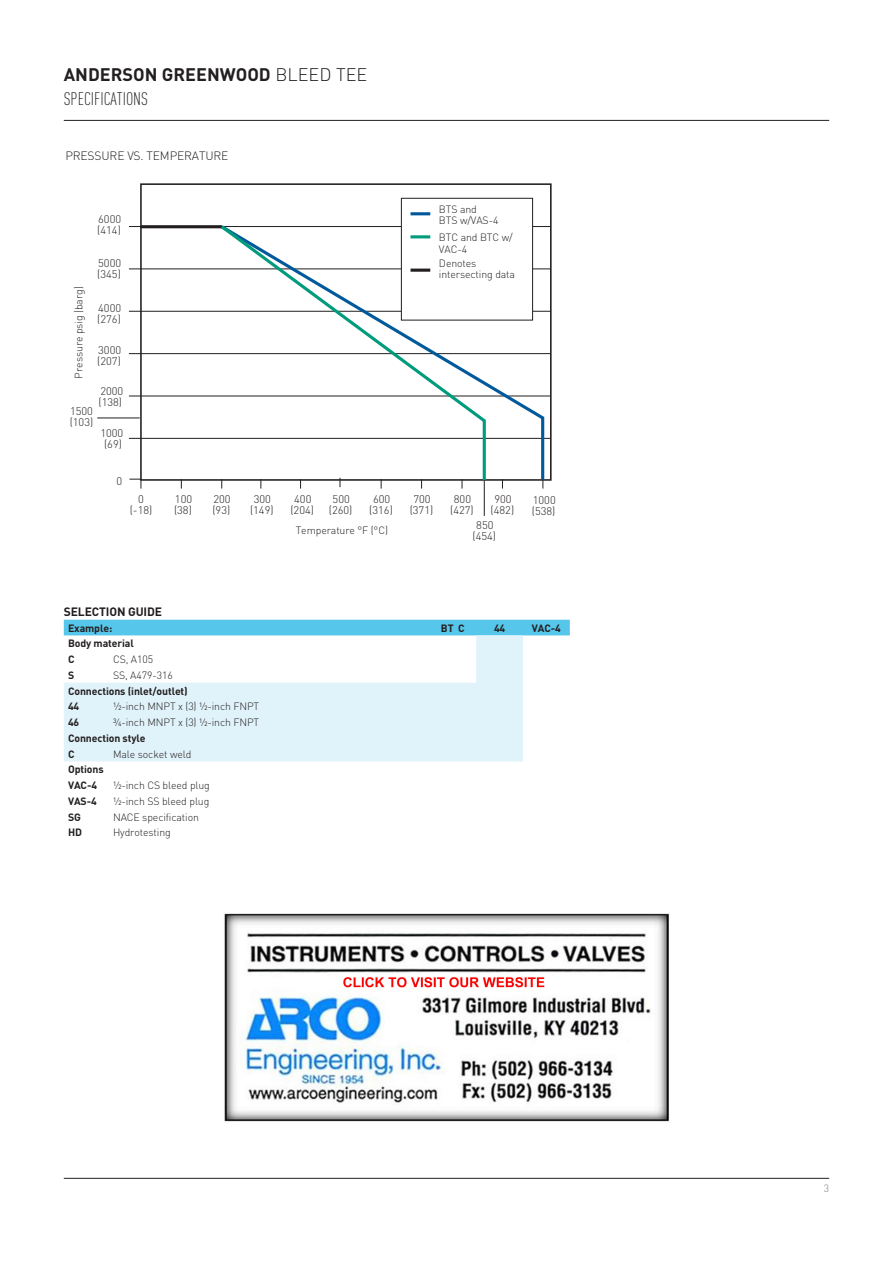
<style>
.page{position:relative;width:893px;height:1263px;background:#fff}
.page>*{position:absolute;margin:0;border:0;box-sizing:border-box;transform-origin:0 0}
.t1{font:700 18px/24px "DIN Pro";color:#231f20}
.t2{font:300 12px "DIN Pro";letter-spacing:-.01em;color:#231f20}
.t3{font:700 12px "DIN Pro";letter-spacing:-.01em;color:#231f20}
.t4{font:300 10.95px/10.9px "DIN Pro";color:#231f20;text-align:center}
.t5{font:300 10.5px/11.2px "DIN Pro";letter-spacing:-.01em;color:#231f20}
.t6{font:700 10.5px/15.8px "DIN Pro";letter-spacing:-.01em;color:#231f20}
.t7{font:300 10.5px "DIN Pro";color:#808285}
.s1{font-weight:300}
.s2{font-weight:300;font-stretch:condensed}
</style>
<div class="page">
<hr style="left:64px;top:120px;width:765px;height:1px;background:#231f20">
<hr style="left:64px;top:1178px;width:765px;height:1px;background:#231f20">
<hr style="left:129px;top:438px;width:422px;height:1px;background:#231f20">
<hr style="left:129px;top:396px;width:422px;height:1px;background:#231f20">
<hr style="left:129px;top:353px;width:422px;height:1px;background:#231f20">
<hr style="left:129px;top:311px;width:422px;height:1px;background:#231f20">
<hr style="left:129px;top:268px;width:422px;height:1px;background:#231f20">
<hr style="left:129px;top:226px;width:422px;height:1px;background:#231f20">
<svg style="left:97px;top:197px;width:436px;height:319px"></svg>
<svg style="left:487px;top:222px;width:59px;height:260px"></svg>
<hr style="left:140px;top:225px;width:82px;height:3px;background:#231f20">
<svg style="left:218px;top:222px;width:269px;height:261px"></svg>
<hr style="left:410px;top:212px;width:20px;height:3px;background:#00599a">
<hr style="left:410px;top:235px;width:20px;height:3px;background:#009b7c">
<hr style="left:410px;top:269px;width:20px;height:3px;background:#231f20">
<div style="left:64px;top:620px;width:506px;height:15px;background:#56c6ea"></div>
<svg style="left:64px;top:635px;width:459px;height:126px;fill:#e1f3fa"></svg>
<img style="left:224px;top:913px;width:446px;height:209px">
<h1 class="t1" style="left:64px;top:60px;width:305px">ANDERSON GREENWOOD <span class="s1">BLEED TEE<br></span><span class="s2">SPECIFICATIONS</span></h1>
<p class="t2" style="left:65px;top:146px;width:165px">PRESSURE VS. TEMPERATURE</p>
<p class="t4" style="left:97px;top:212px;width:25px;text-align:left">6000 (414)</p>
<p class="t4" style="left:97px;top:257px;width:25px;text-align:left">5000 (345)</p>
<p class="t4" style="left:97px;top:302px;width:25px;text-align:left">4000 (276)</p>
<p class="t4" style="left:97px;top:343px;width:25px;text-align:left">3000 (207)</p>
<p class="t4" style="left:99px;top:385px;width:26px;text-align:left">2000 (138)</p>
<p class="t4" style="left:100px;top:426px;width:25px">1000 (69)</p>
<p class="t4" style="left:117px;top:474px;width:7px">0</p>
<p class="t5" style="left:72px;top:378px;width:94px;rotate:-90deg">Pressure psig (barg)</p>
<p class="t4" style="left:70px;top:405px;width:25px;text-align:left">1500 (103)</p>
<p class="t5" style="left:439px;top:202px;width:61px">BTS and<br>BTS w/VAS-4</p>
<p class="t5" style="left:439px;top:231px;width:75px">BTC and BTC w/<br>VAC-4</p>
<p class="t5" style="left:439px;top:256px;width:78px">Denotes intersecting data</p>
<p class="t4" style="left:130px;top:493px;width:24px">0 (-18)</p>
<p class="t4" style="left:174px;top:493px;width:20px;text-align:left">100 (38)</p>
<p class="t4" style="left:212px;top:493px;width:20px;text-align:left">200 (93)</p>
<p class="t4" style="left:250px;top:493px;width:25px">300 (149)</p>
<p class="t4" style="left:290px;top:493px;width:25px">400 (204)</p>
<p class="t4" style="left:329px;top:493px;width:25px">500 (260)</p>
<p class="t4" style="left:369px;top:493px;width:25px">600 (316)</p>
<p class="t4" style="left:410px;top:493px;width:25px">700 (371)</p>
<p class="t4" style="left:450px;top:493px;width:25px">800 (427)</p>
<p class="t4" style="left:491px;top:493px;width:25px">900 (482)</p>
<p class="t4" style="left:532px;top:494px;width:25px;text-align:left">1000 (538)</p>
<p class="t4" style="left:472px;top:518px;width:25px">850 (454)</p>
<p class="t5" style="left:296px;top:524px;width:94px">Temperature °F (°C)</p>
<p class="t3" style="left:64px;top:602px;width:100px">SELECTION GUIDE</p>
<p class="t6" style="left:68px;top:619px;width:46px">Example:</p>
<p class="t6" style="left:441px;top:619px;width:25px">BT C</p>
<p class="t6" style="left:494px;top:619px;width:13px">44</p>
<p class="t6" style="left:532px;top:619px;width:31px">VAC-4</p>
<p class="t6" style="left:68px;top:634px;width:67px">Body material<br>C</p>
<p class="t5" style="left:113px;top:653px;width:42px">CS, A105</p>
<p class="t6" style="left:68px;top:666px;width:8px">S</p>
<p class="t5" style="left:113px;top:668px;width:61px">SS, A479-316</p>
<p class="t6" style="left:68px;top:682px;width:121px">Connections (inlet/outlet)<br>44</p>
<p class="t5" style="left:113px;top:700px;width:148px">½-inch MNPT x (3) ½-inch FNPT</p>
<p class="t6" style="left:68px;top:713px;width:13px">46</p>
<p class="t5" style="left:113px;top:716px;width:148px">¾-inch MNPT x (3) ½-inch FNPT</p>
<p class="t6" style="left:68px;top:729px;width:79px">Connection style<br>C</p>
<p class="t5" style="left:113px;top:747px;width:80px">Male socket weld</p>
<p class="t6" style="left:68px;top:760px;width:37px">Options<br>VAC-4</p>
<p class="t5" style="left:113px;top:779px;width:98px">½-inch CS bleed plug</p>
<p class="t6" style="left:68px;top:792px;width:30px">VAS-4</p>
<p class="t5" style="left:113px;top:794px;width:98px">½-inch SS bleed plug</p>
<p class="t6" style="left:68px;top:808px;width:14px">SG</p>
<p class="t5" style="left:113px;top:810px;width:87px">NACE specification</p>
<p class="t6" style="left:68px;top:823px;width:16px">HD</p>
<p class="t5" style="left:113px;top:826px;width:59px">Hydrotesting</p>
<p class="t7" style="left:824px;top:1180px;width:7px">3</p>
</div>
